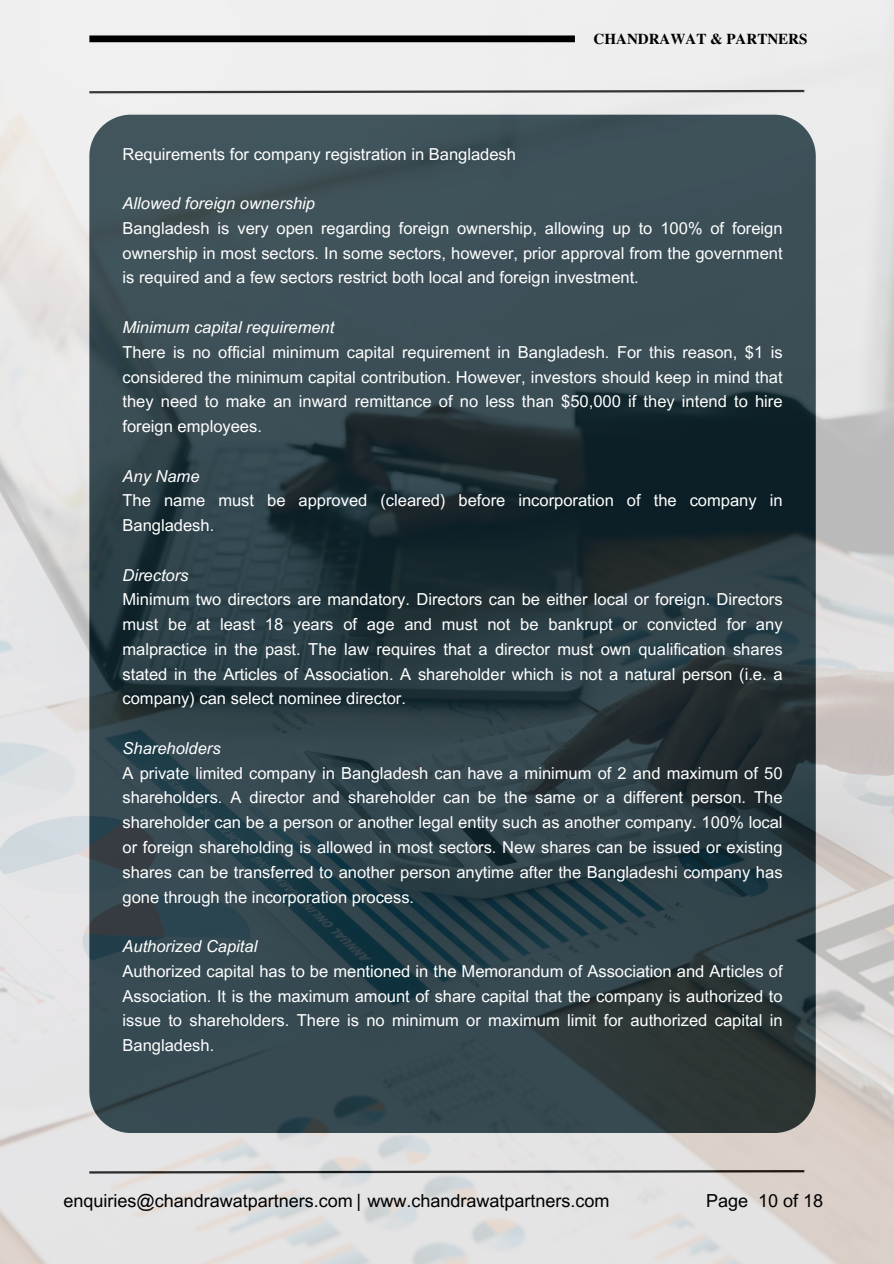
<style>
.page{position:relative;width:894px;height:1264px;background:#fff}
.page>*{position:absolute;margin:0;border:0;box-sizing:border-box;transform-origin:0 0}
.t1{font:18px "Arial MT Pro";color:#000}
.t2{font:16.5px/24.8px "Arial MT Pro";color:#fff}
.t3{font:700 15px "Te X Gyre Termes";color:#000}
.s1{font-style:italic}
</style>
<div class="page">
<img style="left:0;top:0;width:893px;height:1263px">
<div style="left:89px;top:35px;width:485px;height:7px;background:#000"></div>
<h1 class="t3" style="left:593px;top:28px;width:215px">CHANDRAWAT &amp; PARTNERS</h1>
<p class="t2" style="left:122px;top:143px;width:395px">Requirements for company registration in Bangladesh</p>
<p class="t2" style="left:122px;top:193px;width:661px"><span class="s1">Allowed foreign ownership<br></span>Bangladesh is very open regarding foreign ownership, allowing up to 100% of foreign ownership in most sectors. In some sectors, however, prior approval from the government is required and a few sectors restrict both local and foreign investment.</p>
<p class="t2" style="left:122px;top:317px;width:661px"><span class="s1">Minimum capital requirement<br></span>There is no official minimum capital requirement in Bangladesh. For this reason, $1 is considered the minimum capital contribution. However, investors should keep in mind that they need to make an inward remittance of no less than $50,000 if they intend to hire foreign employees.</p>
<p class="t2" style="left:122px;top:465px;width:661px"><span class="s1">Any Name<br></span>The name must be approved (cleared) before incorporation of the company in<br>Bangladesh.</p>
<h1 class="t2" style="left:122px;top:564px;width:661px"><span class="s1">Directors<br></span>Minimum two directors are mandatory. Directors can be either local or foreign. Directors must be at least 18 years of age and must not be bankrupt or convicted for any malpractice in the past. The law requires that a director must own qualification shares stated in the Articles of Association. A shareholder which is not a natural person (i.e. a company) can select nominee director.</h1>
<h1 class="t2" style="left:122px;top:737px;width:661px"><span class="s1">Shareholders<br></span>A private limited company in Bangladesh can have a minimum of 2 and maximum of 50 shareholders. A director and shareholder can be the same or a different person. The shareholder can be a person or another legal entity such as another company. 100% local or foreign shareholding is allowed in most sectors. New shares can be issued or existing shares can be transferred to another person anytime after the Bangladeshi company has gone through the incorporation process.</h1>
<h1 class="t2" style="left:122px;top:935px;width:661px"><span class="s1">Authorized Capital<br></span>Authorized capital has to be mentioned in the Memorandum of Association and Articles of Association. It is the maximum amount of share capital that the company is authorized to issue to shareholders. There is no minimum or maximum limit for authorized capital in Bangladesh.</h1>
<h1 class="t1" style="left:63px;top:1193px;width:547px">enquiries@chandrawatpartners.com | www.chandrawatpartners.com</h1>
<h1 class="t1" style="left:705px;top:1193px;width:119px">Page 10 of 18</h1>
</div>
